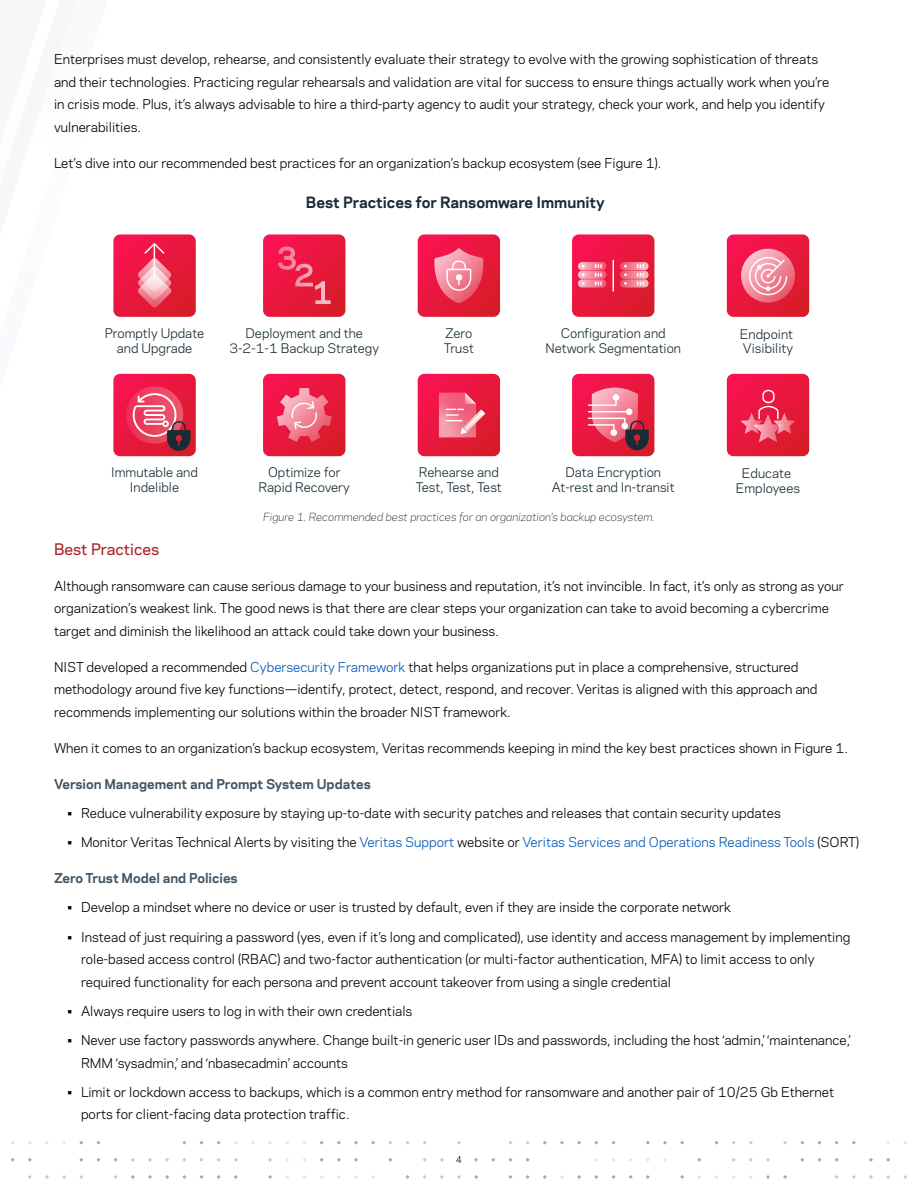
<style>
.page{position:relative;width:918px;height:1188px;background:#fff}
.page>*{position:absolute;margin:0;border:0;box-sizing:border-box;transform-origin:0 0}
.Paragraph_Title{font:500 15px "Polaris";color:#ab2328}
.t1{font:700 14.7px "Polaris";color:#182c35}
.Body_Copy{font:12.75px/22.5px "Polaris";color:#000}
.Paragraph_Subtitle{font:700 12.75px "Polaris";color:#425563}
.t2{font:12.45px/15px "Polaris";color:#182c35;text-align:center}
.t3{font:italic 300 10.5px "Polaris";color:#000}
.t4{font:9px "Polaris";color:#000}
.s1{color:#0057b8}
</style>
<div class="page">
<svg style="left:783px;top:1175px;width:4px;height:4px"></svg>
<svg style="left:766px;top:1158px;width:4px;height:4px"></svg>
<svg style="left:766px;top:1175px;width:4px;height:4px"></svg>
<svg style="left:749px;top:1158px;width:4px;height:4px"></svg>
<svg style="left:714px;top:1141px;width:5px;height:4px"></svg>
<svg style="left:697px;top:1158px;width:4px;height:4px"></svg>
<svg style="left:680px;top:1141px;width:4px;height:4px"></svg>
<svg style="left:680px;top:1175px;width:4px;height:4px"></svg>
<svg style="left:663px;top:1141px;width:4px;height:4px"></svg>
<svg style="left:646px;top:1141px;width:4px;height:4px"></svg>
<svg style="left:646px;top:1175px;width:4px;height:4px"></svg>
<svg style="left:629px;top:1175px;width:4px;height:4px"></svg>
<svg style="left:611px;top:1141px;width:5px;height:4px"></svg>
<svg style="left:611px;top:1175px;width:5px;height:4px"></svg>
<svg style="left:594px;top:1175px;width:4px;height:4px"></svg>
<svg style="left:577px;top:1141px;width:4px;height:4px"></svg>
<svg style="left:577px;top:1175px;width:4px;height:4px"></svg>
<svg style="left:560px;top:1141px;width:4px;height:4px"></svg>
<svg style="left:560px;top:1175px;width:4px;height:4px"></svg>
<svg style="left:543px;top:1141px;width:4px;height:4px"></svg>
<svg style="left:543px;top:1175px;width:4px;height:4px"></svg>
<svg style="left:526px;top:1158px;width:4px;height:4px"></svg>
<svg style="left:526px;top:1175px;width:4px;height:4px"></svg>
<svg style="left:508px;top:1141px;width:5px;height:4px"></svg>
<svg style="left:508px;top:1158px;width:5px;height:4px"></svg>
<svg style="left:508px;top:1175px;width:5px;height:4px"></svg>
<svg style="left:491px;top:1158px;width:4px;height:4px"></svg>
<svg style="left:474px;top:1158px;width:4px;height:4px"></svg>
<svg style="left:474px;top:1175px;width:4px;height:4px"></svg>
<svg style="left:457px;top:1141px;width:4px;height:4px"></svg>
<svg style="left:457px;top:1175px;width:4px;height:4px"></svg>
<svg style="left:440px;top:1158px;width:4px;height:4px"></svg>
<svg style="left:440px;top:1175px;width:4px;height:4px"></svg>
<svg style="left:423px;top:1175px;width:4px;height:4px"></svg>
<svg style="left:405px;top:1141px;width:5px;height:4px"></svg>
<svg style="left:405px;top:1175px;width:5px;height:4px"></svg>
<svg style="left:388px;top:1158px;width:4px;height:4px"></svg>
<svg style="left:371px;top:1141px;width:4px;height:4px"></svg>
<svg style="left:354px;top:1141px;width:4px;height:4px"></svg>
<svg style="left:354px;top:1158px;width:4px;height:4px"></svg>
<svg style="left:354px;top:1175px;width:4px;height:4px"></svg>
<svg style="left:337px;top:1141px;width:4px;height:4px"></svg>
<svg style="left:337px;top:1158px;width:4px;height:4px"></svg>
<svg style="left:320px;top:1158px;width:4px;height:4px"></svg>
<svg style="left:268px;top:1158px;width:4px;height:4px"></svg>
<svg style="left:268px;top:1175px;width:4px;height:4px"></svg>
<svg style="left:234px;top:1158px;width:4px;height:4px"></svg>
<svg style="left:234px;top:1175px;width:4px;height:4px"></svg>
<svg style="left:217px;top:1175px;width:4px;height:4px"></svg>
<svg style="left:199px;top:1141px;width:5px;height:4px"></svg>
<svg style="left:199px;top:1158px;width:5px;height:4px"></svg>
<svg style="left:199px;top:1175px;width:5px;height:4px"></svg>
<svg style="left:182px;top:1175px;width:4px;height:4px"></svg>
<svg style="left:165px;top:1158px;width:4px;height:4px"></svg>
<svg style="left:165px;top:1175px;width:4px;height:4px"></svg>
<svg style="left:148px;top:1158px;width:4px;height:4px"></svg>
<svg style="left:148px;top:1175px;width:4px;height:4px"></svg>
<svg style="left:131px;top:1158px;width:4px;height:4px"></svg>
<svg style="left:131px;top:1175px;width:4px;height:4px"></svg>
<svg style="left:114px;top:1158px;width:4px;height:4px"></svg>
<svg style="left:114px;top:1175px;width:4px;height:4px"></svg>
<svg style="left:96px;top:1141px;width:5px;height:4px"></svg>
<svg style="left:96px;top:1158px;width:5px;height:4px"></svg>
<svg style="left:79px;top:1158px;width:4px;height:4px"></svg>
<svg style="left:79px;top:1175px;width:4px;height:4px"></svg>
<svg style="left:62px;top:1175px;width:4px;height:4px"></svg>
<svg style="left:45px;top:1175px;width:4px;height:4px"></svg>
<svg style="left:28px;top:1158px;width:4px;height:4px"></svg>
<svg style="left:28px;top:1175px;width:4px;height:4px"></svg>
<svg style="left:11px;top:1158px;width:4px;height:4px"></svg>
<svg style="left:903px;top:1175px;width:4px;height:4px"></svg>
<svg style="left:886px;top:1158px;width:4px;height:4px"></svg>
<svg style="left:886px;top:1175px;width:4px;height:4px"></svg>
<svg style="left:869px;top:1158px;width:4px;height:4px"></svg>
<svg style="left:869px;top:1175px;width:4px;height:4px"></svg>
<svg style="left:852px;top:1141px;width:4px;height:4px"></svg>
<svg style="left:852px;top:1175px;width:4px;height:4px"></svg>
<svg style="left:835px;top:1158px;width:4px;height:4px"></svg>
<svg style="left:835px;top:1175px;width:4px;height:4px"></svg>
<svg style="left:817px;top:1141px;width:5px;height:4px"></svg>
<svg style="left:817px;top:1158px;width:5px;height:4px"></svg>
<svg style="left:800px;top:1158px;width:4px;height:4px"></svg>
<svg style="left:263px;top:234px;width:82px;height:83px;background:#e92548"></svg>
<svg style="left:418px;top:234px;width:82px;height:83px;background:#eb3c5b"></svg>
<svg style="left:572px;top:234px;width:82px;height:83px;background:#eb3354"></svg>
<hr style="left:613px;top:260px;width:1px;height:31px;background:#fff">
<svg style="left:727px;top:234px;width:82px;height:83px;background:#ec4764"></svg>
<svg style="left:113px;top:234px;width:83px;height:222px"></svg>
<svg style="left:263px;top:374px;width:82px;height:82px;background:#eb3a5a"></svg>
<svg style="left:418px;top:374px;width:82px;height:82px;background:#eb3455"></svg>
<svg style="left:727px;top:374px;width:82px;height:82px;background:#ea284b"></svg>
<svg style="left:572px;top:374px;width:82px;height:82px;background:#df4260"></svg>
<p class="Body_Copy" style="left:54px;top:47px;width:777px">Enterprises must develop, rehearse, and consistently evaluate their strategy to evolve with the growing sophistication of threats and their technologies. Practicing regular rehearsals and validation are vital for success to ensure things actually work when you’re in crisis mode. Plus, it’s always advisable to hire a third-party agency to audit your strategy, check your work, and help you identify vulnerabilities.</p>
<p class="Body_Copy" style="left:54px;top:151px;width:606px">Let’s dive into our recommended best practices for an organization’s backup ecosystem (see Figure 1).</p>
<p class="t1" style="left:306px;top:191px;width:300px">Best Practices for Ransomware Immunity</p>
<p class="t2" style="left:105px;top:325px;width:101px">Promptly Update and Upgrade</p>
<p class="t2" style="left:229px;top:325px;width:151px">Deployment and the<br>3-2-1-1 Backup Strategy</p>
<p class="t2" style="left:444px;top:325px;width:32px;text-align:left">Zero<br>Trust</p>
<p class="t2" style="left:545px;top:325px;width:137px">Configuration and<br>Network Segmentation</p>
<p class="t2" style="left:740px;top:326px;width:55px;text-align:left">Endpoint<br>Visibility</p>
<p class="t2" style="left:111px;top:465px;width:88px">Immutable and<br>Indelible</p>
<p class="t2" style="left:259px;top:464px;width:93px">Optimize for<br>Rapid Recovery</p>
<p class="t2" style="left:416px;top:464px;width:87px;text-align:left">Rehearse and<br>Test, Test, Test</p>
<p class="t2" style="left:736px;top:465px;width:66px">Educate<br>Employees</p>
<p class="t2" style="left:552px;top:464px;width:124px">Data Encryption<br>At-rest and In-transit</p>
<p class="t3" style="left:263px;top:509px;width:393px">Figure 1. Recommended best practices for an organization’s backup ecosystem.</p>
<p class="Paragraph_Title" style="left:54px;top:538px;width:107px">Best Practices</p>
<p class="Body_Copy" style="left:54px;top:574px;width:791px">Although ransomware can cause serious damage to your business and reputation, it’s not invincible. In fact, it’s only as strong as your organization’s weakest link. The good news is that there are clear steps your organization can take to avoid becoming a cybercrime target and diminish the likelihood an attack could take down your business.</p>
<p class="Body_Copy" style="left:54px;top:655px;width:765px">NIST developed a recommended <span class="s1">Cybersecurity Framework</span> that helps organizations put in place a comprehensive, structured methodology around five key functions—identify, protect, detect, respond, and recover. Veritas is aligned with this approach and recommends implementing our solutions within the broader NIST framework.</p>
<p class="Body_Copy" style="left:54px;top:736px;width:793px">When it comes to an organization’s backup ecosystem, Veritas recommends keeping in mind the key best practices shown in Figure 1.</p>
<p class="Paragraph_Subtitle" style="left:54px;top:774px;width:318px">Version Management and Prompt System Updates</p>
<p class="Body_Copy" style="left:68px;top:801px;width:715px">• Reduce vulnerability exposure by staying up-to-date with security patches and releases that contain security updates</p>
<p class="Body_Copy" style="left:68px;top:830px;width:793px">• Monitor Veritas Technical Alerts by visiting the <span class="s1">Veritas Support</span> website or <span class="s1">Veritas Services and Operations Readiness Tools</span> (SORT)</p>
<p class="Paragraph_Subtitle" style="left:54px;top:869px;width:185px">Zero Trust Model and Policies</p>
<p class="Body_Copy" style="left:68px;top:896px;width:665px">• Develop a mindset where no device or user is trusted by default, even if they are inside the corporate network</p>
<p class="Body_Copy" style="left:81px;top:925px;width:771px;text-indent:-14px">• Instead of just requiring a password (yes, even if it’s long and complicated), use identity and access management by implementing role-based access control (RBAC) and two-factor authentication (or multi-factor authentication, MFA) to limit access to only required functionality for each persona and prevent account takeover from using a single credential</p>
<p class="Body_Copy" style="left:68px;top:999px;width:346px">• Always require users to log in with their own credentials</p>
<p class="Body_Copy" style="left:81px;top:1028px;width:771px;text-indent:-14px">• Never use factory passwords anywhere. Change built-in generic user IDs and passwords, including the host ‘admin,’ ‘maintenance,’<br>RMM ‘sysadmin,’ and ‘nbasecadmin’ accounts</p>
<p class="Body_Copy" style="left:81px;top:1080px;width:755px;text-indent:-14px">• Limit or lockdown access to backups, which is a common entry method for ransomware and another pair of 10/25 Gb Ethernet ports for client-facing data protection traffic.</p>
<p class="t4" style="left:456px;top:1153px;width:8px">4</p>
</div>
